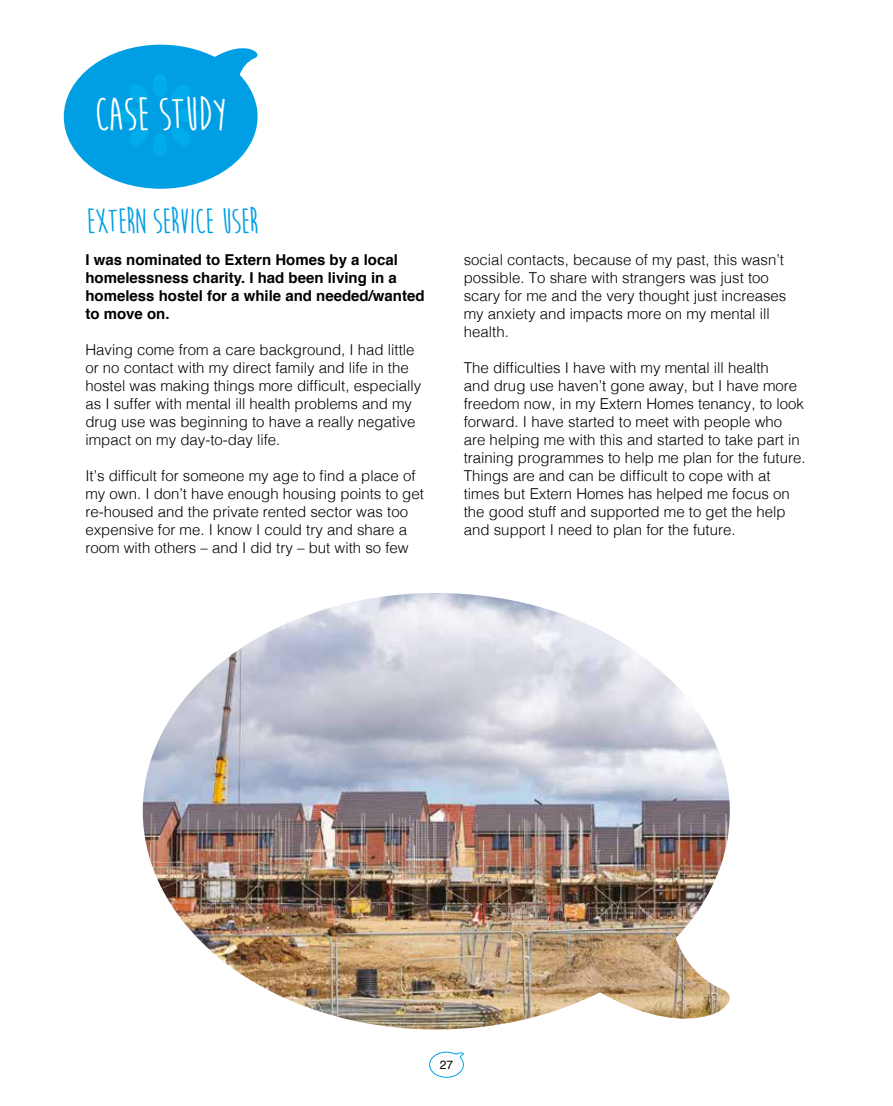
<style>
.page{position:relative;width:893px;height:1106px;background:#fff}
.page>*{position:absolute;margin:0;border:0;box-sizing:border-box;transform-origin:0 0}
.t1{font:700 48px "Moon Flower";letter-spacing:-.03em;color:#fff}
.t2{font:700 36px "Moon Flower";letter-spacing:-.04em;color:#009fe3}
.t3{font:300 15px/18px "Helvetica";color:#000}
.t4{font:700 15px/18px "Helvetica";color:#000}
.t5{font:12px "Helvetica";color:#000}
</style>
<div class="page">
<svg style="left:429px;top:1051px;width:35px;height:26px"></svg>
<svg style="left:64px;top:44px;width:194px;height:145px"></svg>
<div style="left:119px;top:108px;width:22px;height:14px;background:#00ace9;border-radius:7px"></div>
<img style="left:143px;top:593px;width:587px;height:437px">
<h1 class="t1" style="left:94px;top:90px;width:134px">CASE STUDY</h1>
<h2 class="t2" style="left:85px;top:203px;width:175px">EXTERN SERVICE USER</h2>
<p class="t4" style="left:85px;top:251px;width:341px">I was nominated to Extern Homes by a local homelessness charity. I had been living in a homeless hostel for a while and needed/wanted to move on.</p>
<p class="t3" style="left:85px;top:340px;width:337px">Having come from a care background, I had little or no contact with my direct family and life in the hostel was making things more difficult, especially as I suffer with mental ill health problems and my drug use was beginning to have a really negative impact on my day-to-day life.</p>
<p class="t3" style="left:85px;top:466px;width:340px">It’s difficult for someone my age to find a place of my own. I don’t have enough housing points to get re-housed and the private rented sector was too expensive for me. I know I could try and share a room with others – and I did try – but with so few</p>
<p class="t3" style="left:464px;top:249px;width:324px">social contacts, because of my past, this wasn’t possible. To share with strangers was just too scary for me and the very thought just increases my anxiety and impacts more on my mental ill health.</p>
<p class="t3" style="left:464px;top:357px;width:343px">The difficulties I have with my mental ill health<br>and drug use haven’t gone away, but I have more freedom now, in my Extern Homes tenancy, to look forward. I have started to meet with people who are helping me with this and started to take part in training programmes to help me plan for the future.<br>Things are and can be difficult to cope with at times but Extern Homes has helped me focus on the good stuff and supported me to get the help and support I need to plan for the future.</p>
<p class="t5" style="left:440px;top:1055px;width:15px">27</p>
</div>
